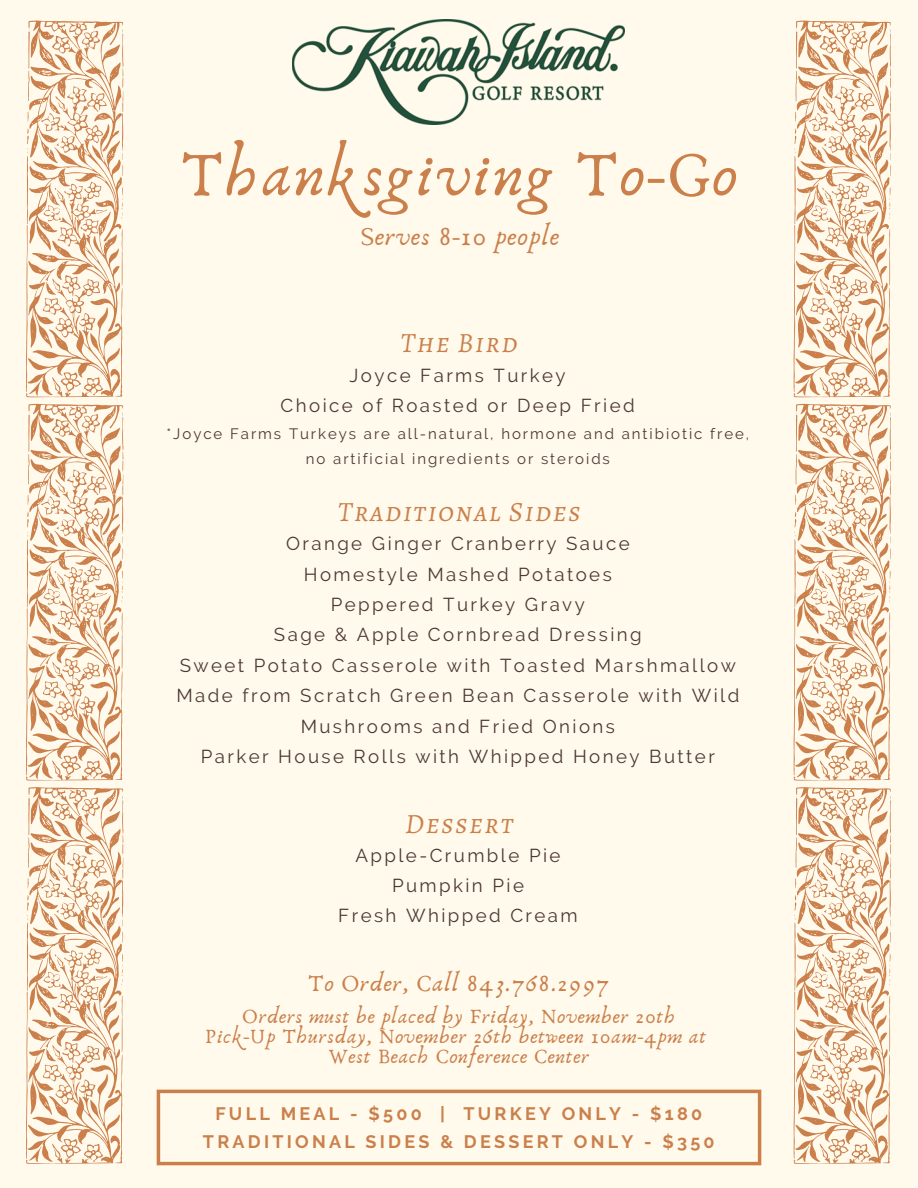
<style>
.page{position:relative;width:918px;height:1188px;background:#fffaeb}
.page>*{position:absolute;margin:0;border:0;box-sizing:border-box;transform-origin:0 0}
.t1{font:65.4px "Anaktoria";letter-spacing:.04em;color:#cb804c}
.t2{font:italic 28.05px "Alegreya SC";letter-spacing:.06em;color:#cb804c}
.t3{font:27px "Anaktoria";letter-spacing:.04em;color:#cb804c}
.t4{font:24px "Anaktoria";letter-spacing:.04em;color:#cb804c}
.t5{font:21px/20.2px "Anaktoria";letter-spacing:.04em;color:#cb804c;text-align:center}
.t6{font:18.75px/30.3px "Raleway";letter-spacing:.13em;color:#4c3933;text-align:center}
.t7{font:700 18px/28.2px "Raleway";letter-spacing:.18em;color:#cb804c;text-align:center}
.t8{font:15px/24.8px "Raleway";letter-spacing:.13em;color:#4c3933;text-align:center}
</style>
<div class="page">
<svg style="left:157px;top:1090px;width:604px;height:75px"></svg>
<svg style="left:26px;top:21px;width:98px;height:376px"></svg>
<svg style="left:26px;top:404px;width:98px;height:377px"></svg>
<svg style="left:26px;top:787px;width:98px;height:377px"></svg>
<svg style="left:794px;top:21px;width:97px;height:376px"></svg>
<svg style="left:794px;top:404px;width:97px;height:377px"></svg>
<svg style="left:794px;top:787px;width:97px;height:377px"></svg>
<img style="left:293px;top:19px;width:332px;height:106px">
<h1 class="t1" style="left:181px;top:135px;width:558px">Thanksgiving To-Go</h1>
<h3 class="t3" style="left:361px;top:220px;width:200px">Serves 8-10 people</h3>
<h2 class="t2" style="left:400px;top:324px;width:118px">The Bird</h2>
<p class="t6" style="left:281px;top:360px;width:356px">Joyce Farms Turkey<br>Choice of Roasted or Deep Fried</p>
<p class="t8" style="left:167px;top:421px;width:584px">*Joyce Farms Turkeys are all-natural, hormone and antibiotic free, no artificial ingredients or steroids</p>
<h2 class="t2" style="left:338px;top:493px;width:244px">Traditional Sides</h2>
<p class="t6" style="left:176px;top:529px;width:564px">Orange Ginger Cranberry Sauce<br>Homestyle Mashed Potatoes<br>Peppered Turkey Gravy<br>Sage &amp; Apple Cornbread Dressing<br>Sweet Potato Casserole with Toasted Marshmallow Made from Scratch Green Bean Casserole with Wild Mushrooms and Fried Onions<br>Parker House Rolls with Whipped Honey Butter</p>
<h2 class="t2" style="left:405px;top:805px;width:109px">Dessert</h2>
<p class="t6" style="left:338px;top:840px;width:241px">Apple-Crumble Pie<br>Pumpkin Pie<br>Fresh Whipped Cream</p>
<p class="t4" style="left:308px;top:969px;width:303px">To Order, Call 843.768.2997</p>
<p class="t5" style="left:205px;top:1006px;width:503px">Orders must be placed by Friday, November 20th<br>Pick-Up Thursday, November 26th between 10am-4pm at<br>West Beach Conference Center</p>
<p class="t7" style="left:203px;top:1099px;width:513px">FULL MEAL - $500 | TURKEY ONLY - $180<br>TRADITIONAL SIDES &amp; DESSERT ONLY - $350</p>
</div>
